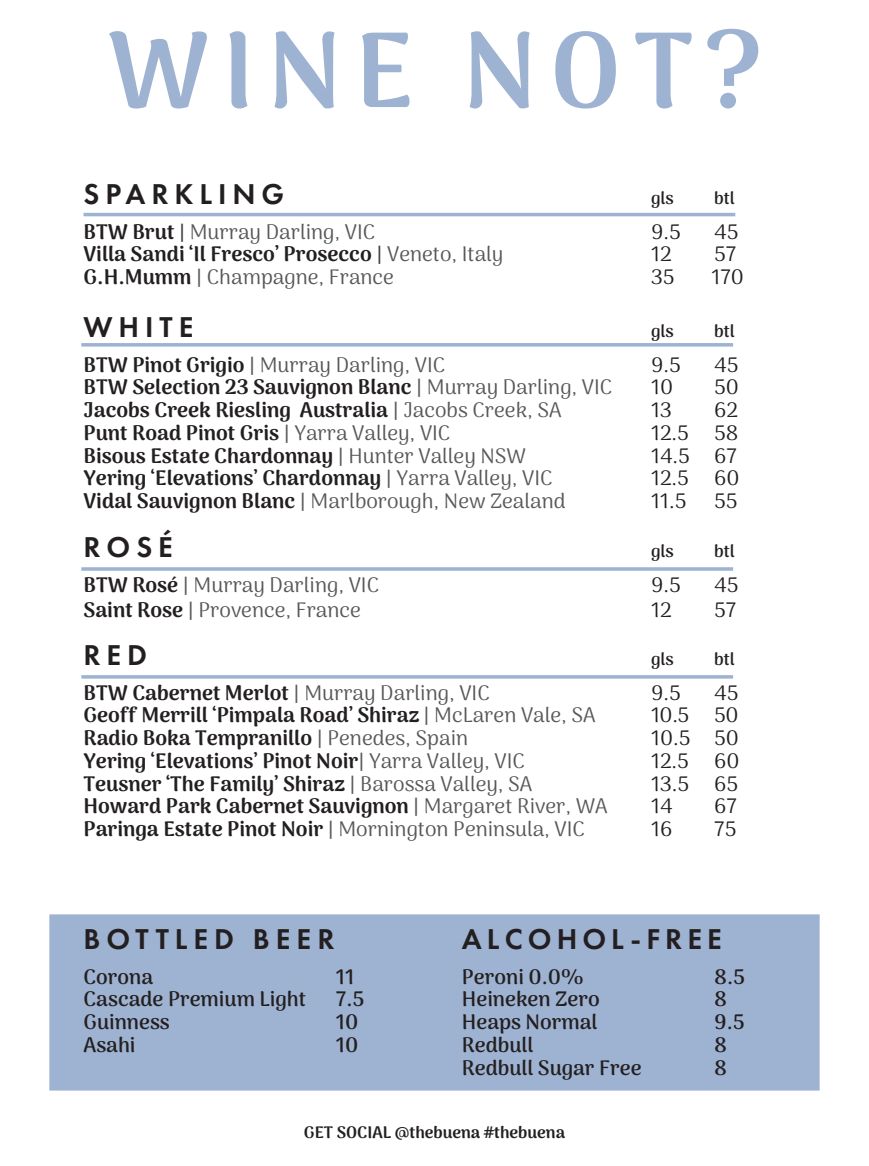
<style>
.page{position:relative;width:869px;height:1166px;background:#fff}
.page>*{position:absolute;margin:0;border:0;box-sizing:border-box;transform-origin:0 0}
.t1{font:900 106.75px "Arima Koshi";letter-spacing:.12em;color:#9eb2d1}
.t2{font:600 29.75px "Futura PT";letter-spacing:.2em;color:#231f20}
.t3{font:600 29.75px "Futura PT";letter-spacing:.17em;color:#231f20}
.t4{font:900 21px "Arima Koshi";color:#231f20}
.t5{font:21px "Arima Koshi";color:#57585a}
.t6{font:700 21px "Arima Koshi";color:#231f20}
.t7{font:21px "Arima Koshi";color:#231f20}
.t8{font:700 17.5px "Arima Koshi";color:#231f20}
.t9{font:900 16.62px "Arima Koshi";color:#231f20}
.s1{font-weight:900;color:#231f20}
.s2{color:#3e3e3f}
.s3{font-weight:400;color:#3e3e3f}
.s4{font-weight:400;color:#57585a}
</style>
<div class="page">
<div style="left:49px;top:914px;width:770px;height:176px;background:#9eb2d1;border:2px solid #9eb2d1"></div>
<hr style="left:83px;top:213px;width:652px;height:3px;background:#9eb2d1">
<svg style="left:81px;top:343px;width:651px;height:4px;background:#a9bbd6"></svg>
<svg style="left:81px;top:567px;width:651px;height:4px;background:#a9bbd6"></svg>
<hr style="left:81px;top:675px;width:651px;height:3px;background:#9eb2d1">
<p class="t1" style="left:107px;top:8px;width:655px">WINE NOT?</p>
<p class="t2" style="left:83px;top:175px;width:202px">SPARKLING</p>
<p class="t8" style="left:650px;top:187px;width:24px">gls</p>
<p class="t8" style="left:713px;top:187px;width:22px">btl</p>
<p class="t5" style="left:83px;top:219px;width:293px"><span class="s1">BTW Brut</span> <span class="s2">|</span> Murray Darling, VIC</p>
<p class="t7" style="left:650px;top:219px;width:31px">9.5</p>
<p class="t7" style="left:713px;top:219px;width:26px">45</p>
<p class="t4" style="left:83px;top:242px;width:421px">Villa Sandi ‘Il Fresco’ Prosecco <span class="s3">|</span> <span class="s4">Veneto, Italy</span></p>
<p class="t7" style="left:650px;top:242px;width:22px">12</p>
<p class="t7" style="left:713px;top:242px;width:24px">57</p>
<p class="t5" style="left:83px;top:264px;width:312px"><span class="s1">G.H.Mumm</span> | Champagne, France</p>
<p class="t7" style="left:650px;top:264px;width:25px">35</p>
<p class="t7" style="left:711px;top:264px;width:34px">170</p>
<p class="t2" style="left:83px;top:308px;width:111px">WHITE</p>
<p class="t8" style="left:650px;top:320px;width:24px">gls</p>
<p class="t8" style="left:713px;top:320px;width:22px">btl</p>
<p class="t5" style="left:83px;top:352px;width:363px"><span class="s1">BTW Pinot Grigio</span> | Murray Darling, VIC</p>
<p class="t7" style="left:650px;top:352px;width:31px">9.5</p>
<p class="t7" style="left:713px;top:352px;width:26px">45</p>
<p class="t4" style="left:83px;top:375px;width:530px">BTW Selection 23 Sauvignon Blanc <span class="s4">| Murray Darling, VIC</span></p>
<p class="t7" style="left:650px;top:375px;width:24px">10</p>
<p class="t7" style="left:713px;top:375px;width:26px">50</p>
<p class="t4" style="left:83px;top:397px;width:479px">Jacobs Creek Riesling Australia <span class="s4">| Jacobs Creek, SA</span></p>
<p class="t7" style="left:650px;top:397px;width:22px">13</p>
<p class="t7" style="left:713px;top:397px;width:25px">62</p>
<p class="t4" style="left:83px;top:420px;width:368px">Punt Road Pinot Gris <span class="s4">| Yarra Valley, VIC</span></p>
<p class="t7" style="left:650px;top:420px;width:89px">12.5 58</p>
<p class="t4" style="left:83px;top:443px;width:443px">Bisous Estate Chardonnay <span class="s4">| Hunter Valley NSW</span></p>
<p class="t7" style="left:650px;top:443px;width:87px">14.5 67</p>
<p class="t4" style="left:83px;top:466px;width:470px">Yering ‘Elevations’ Chardonnay <span class="s4">| Yarra Valley, VIC</span></p>
<p class="t7" style="left:650px;top:466px;width:90px">12.5 60</p>
<p class="t5" style="left:83px;top:488px;width:483px"><span class="s1">Vidal Sauvignon Blanc</span> | Marlborough, New Zealand</p>
<p class="t7" style="left:650px;top:488px;width:37px">11.5</p>
<p class="t7" style="left:713px;top:488px;width:25px">55</p>
<p class="t2" style="left:83px;top:528px;width:91px">ROSÉ</p>
<p class="t8" style="left:650px;top:541px;width:24px">gls</p>
<p class="t8" style="left:713px;top:541px;width:22px">btl</p>
<p class="t5" style="left:83px;top:572px;width:297px"><span class="s1">BTW Rosé</span> | Murray Darling, VIC</p>
<p class="t7" style="left:650px;top:572px;width:31px">9.5</p>
<p class="t7" style="left:713px;top:572px;width:26px">45</p>
<p class="t5" style="left:83px;top:598px;width:279px"><span class="s1">Saint Rose</span> | Provence, France</p>
<p class="t7" style="left:650px;top:598px;width:22px">12</p>
<p class="t7" style="left:713px;top:598px;width:24px">57</p>
<p class="t2" style="left:83px;top:636px;width:65px">RED</p>
<p class="t8" style="left:650px;top:648px;width:24px">gls</p>
<p class="t8" style="left:713px;top:648px;width:22px">btl</p>
<p class="t5" style="left:83px;top:680px;width:407px"><span class="s1">BTW Cabernet Merlot</span> | Murray Darling, VIC</p>
<p class="t7" style="left:650px;top:680px;width:31px">9.5</p>
<p class="t7" style="left:713px;top:680px;width:26px">45</p>
<p class="t4" style="left:83px;top:703px;width:513px">Geoff Merrill ‘Pimpala Road’ Shiraz <span class="s4">| McLaren Vale, SA</span></p>
<p class="t7" style="left:650px;top:703px;width:89px">10.5 50</p>
<p class="t4" style="left:83px;top:725px;width:386px">Radio Boka Tempranillo <span class="s4">| Penedes, Spain</span></p>
<p class="t7" style="left:650px;top:725px;width:89px">10.5 50</p>
<p class="t4" style="left:83px;top:748px;width:443px">Yering ‘Elevations’ Pinot Noir<span class="s4">| Yarra Valley, VIC</span></p>
<p class="t7" style="left:650px;top:748px;width:90px">12.5 60</p>
<p class="t4" style="left:83px;top:771px;width:450px">Teusner ‘The Family’ Shiraz <span class="s4">| Barossa Valley, SA</span></p>
<p class="t7" style="left:650px;top:771px;width:88px">13.5 65</p>
<p class="t4" style="left:83px;top:794px;width:525px">Howard Park Cabernet Sauvignon <span class="s4">| Margaret River, WA</span></p>
<p class="t7" style="left:650px;top:794px;width:23px">14</p>
<p class="t7" style="left:713px;top:794px;width:24px">67</p>
<p class="t5" style="left:83px;top:816px;width:503px"><span class="s1">Paringa Estate Pinot Noir</span> | Mornington Peninsula, VIC</p>
<p class="t7" style="left:650px;top:816px;width:23px">16</p>
<p class="t7" style="left:713px;top:816px;width:24px">75</p>
<p class="t2" style="left:83px;top:920px;width:252px">BOTTLED BEER</p>
<p class="t3" style="left:461px;top:920px;width:261px">ALCOHOL-FREE</p>
<p class="t6" style="left:83px;top:964px;width:71px">Corona</p>
<p class="t6" style="left:335px;top:964px;width:20px">11</p>
<p class="t6" style="left:461px;top:964px;width:123px">Peroni 0.0%</p>
<p class="t6" style="left:713px;top:964px;width:32px">8.5</p>
<p class="t6" style="left:83px;top:987px;width:224px">Cascade Premium Light</p>
<p class="t6" style="left:335px;top:987px;width:30px">7.5</p>
<p class="t6" style="left:461px;top:987px;width:139px">Heineken Zero</p>
<p class="t6" style="left:713px;top:987px;width:14px">8</p>
<p class="t6" style="left:83px;top:1009px;width:88px">Guinness</p>
<p class="t6" style="left:335px;top:1009px;width:24px">10</p>
<p class="t6" style="left:461px;top:1009px;width:137px">Heaps Normal</p>
<p class="t6" style="left:713px;top:1009px;width:32px">9.5</p>
<p class="t6" style="left:83px;top:1032px;width:54px">Asahi</p>
<p class="t6" style="left:335px;top:1032px;width:24px">10</p>
<p class="t6" style="left:461px;top:1032px;width:73px">Redbull</p>
<p class="t6" style="left:713px;top:1032px;width:14px">8</p>
<p class="t6" style="left:461px;top:1055px;width:181px">Redbull Sugar Free</p>
<p class="t6" style="left:713px;top:1055px;width:14px">8</p>
<p class="t9" style="left:304px;top:1122px;width:262px">GET SOCIAL @thebuena #thebuena</p>
</div>
